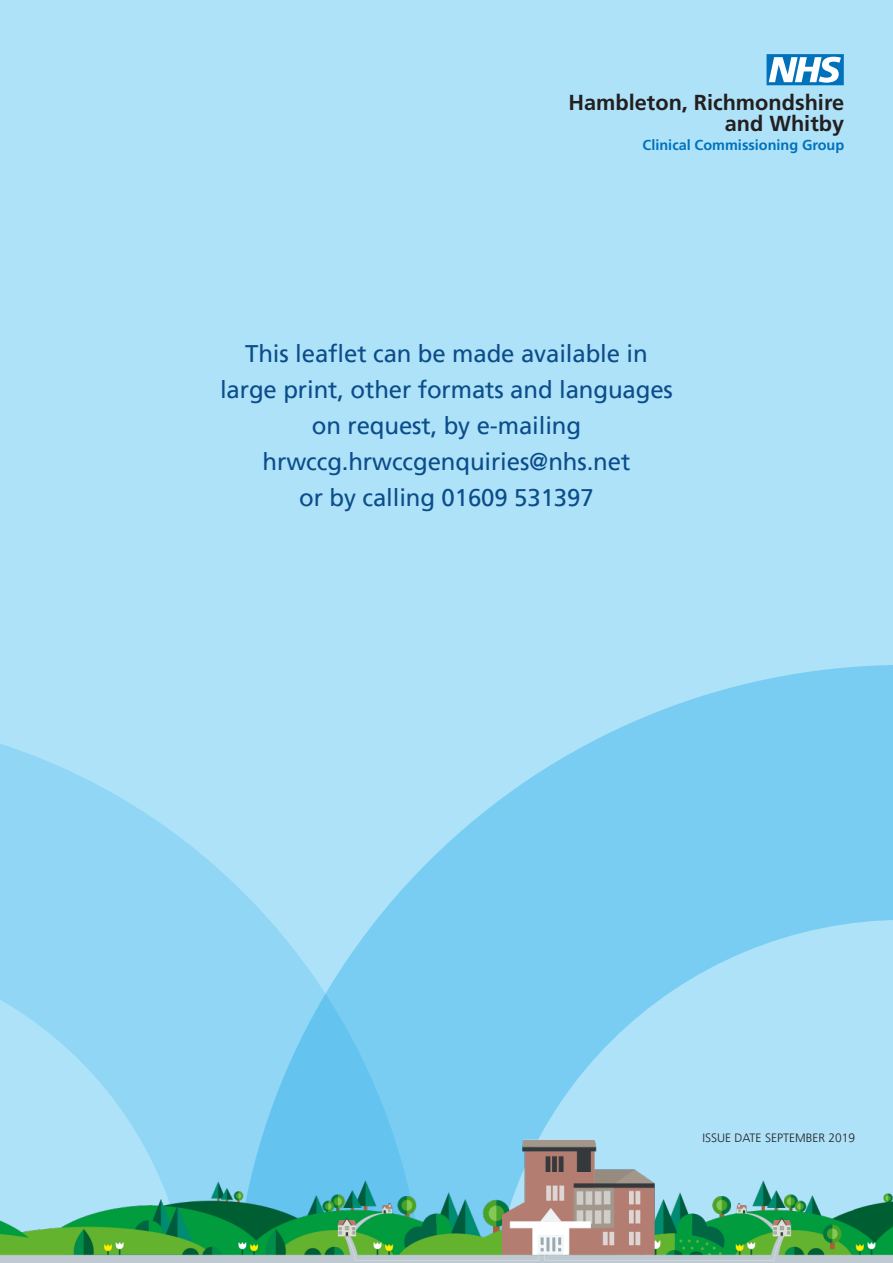
<style>
.page{position:relative;width:893px;height:1263px;background:#fff}
.page>*{position:absolute;margin:0;border:0;box-sizing:border-box;transform-origin:0 0}
.t1{font:24px/36px "Frutiger LT Pro";letter-spacing:-.005em;color:#0b4c8a;text-align:center}
.t2{font:700 21.75px "Frutiger";color:#231f20}
.t3{font:700 14.4px "Frutiger";color:#0072bc}
.t4{font:300 12px "Frutiger LT Pro";color:#231f20}
</style>
<div class="page">
<div style="left:0;top:0;width:893px;height:1250px;background:#aee2f8"></div>
<svg style="left:425px;top:665px;width:468px;height:408px;fill:#79cdf2"></svg>
<svg style="left:0;top:744px;width:425px;height:329px;fill:#91d6f4"></svg>
<img style="left:0;top:1073px;width:893px;height:190px">
<svg style="left:766px;top:54px;width:78px;height:31px;background:#77b4db"></svg>
<p class="t2" style="left:569px;top:90px;width:277px">Hambleton, Richmondshire</p>
<p class="t2" style="left:725px;top:111px;width:121px">and Whitby</p>
<p class="t3" style="left:643px;top:137px;width:203px">Clinical Commissioning Group</p>
<p class="t1" style="left:220px;top:336px;width:454px">This leaflet can be made available in large print, other formats and languages on request, by e-mailing</p>
<p class="t1" style="left:263px;top:444px;width:369px">hrwccg.hrwccgenquiries@nhs.net</p>
<p class="t1" style="left:299px;top:480px;width:296px">or by calling 01609 531397</p>
<p class="t4" style="left:702px;top:1131px;width:154px">ISSUE DATE SEPTEMBER 2019</p>
</div>
